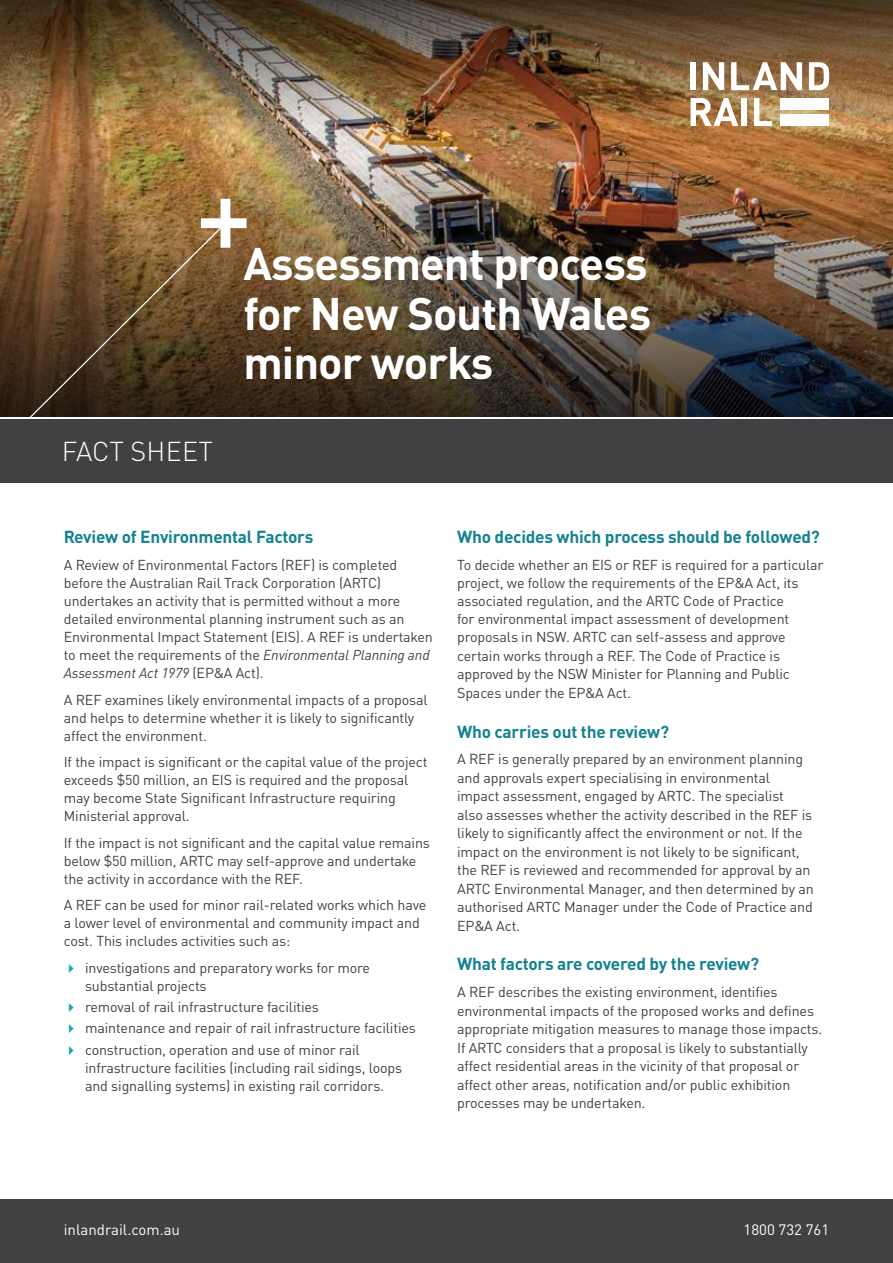
<style>
.page{position:relative;width:893px;height:1263px;background:#fff}
.page>*{position:absolute;margin:0;border:0;box-sizing:border-box;transform-origin:0 0}
.t1{font:700 45px/49.5px "DINOT";letter-spacing:-.02em;color:#fff;text-align:justify}
.t2{font:300 27px "DINOT";letter-spacing:.01em;color:#fff}
.t3{font:700 17.25px "DINOT";letter-spacing:-.015em;color:#15828f}
.t4{font:15px "DINOT";color:#fff}
.t5{font:14.25px/18px "DINOT";letter-spacing:-.01em;color:#414042}
.s1{font-style:italic}
</style>
<div class="page">
<img style="left:0;top:125px;width:893px;height:38px">
<img style="left:0;top:163px;width:893px;height:253px">
<img style="left:0;top:0;width:893px;height:125px">
<div style="left:691px;top:62px;width:5px;height:28px;background:#fff"></div>
<svg style="left:703px;top:62px;width:21px;height:28px"></svg>
<svg style="left:731px;top:62px;width:71px;height:28px"></svg>
<svg style="left:809px;top:62px;width:20px;height:28px"></svg>
<svg style="left:691px;top:98px;width:47px;height:28px"></svg>
<div style="left:742px;top:98px;width:5px;height:28px;background:#fff"></div>
<svg style="left:754px;top:98px;width:18px;height:28px"></svg>
<div style="left:781px;top:98px;width:48px;height:11px;background:#fff"></div>
<div style="left:781px;top:115px;width:48px;height:11px;background:#fff"></div>
<svg style="left:18px;top:199px;width:229px;height:218px;background:#624729"></svg>
<div style="left:0;top:419px;width:893px;height:64px;background:#414042"></div>
<div style="left:0;top:1199px;width:893px;height:64px;background:#414042"></div>
<h1 class="t2" style="left:62px;top:431px;width:153px">FACT SHEET</h1>
<p class="t1" style="left:243px;top:235px;width:409px">Assessment process for New South Wales minor works</p>
<h2 class="t3" style="left:64px;top:524px;width:251px">Review of Environmental Factors</h2>
<p class="t5" style="left:64px;top:555px;width:371px">A Review of Environmental Factors (REF) is completed before the Australian Rail Track Corporation (ARTC) undertakes an activity that is permitted without a more detailed environmental planning instrument such as an Environmental Impact Statement (EIS). A REF is undertaken to meet the requirements of the <span class="s1">Environmental Planning and Assessment Act 1979</span> (EP&amp;A Act).</p>
<p class="t5" style="left:64px;top:689px;width:365px">A REF examines likely environmental impacts of a proposal and helps to determine whether it is likely to significantly affect the environment.</p>
<p class="t5" style="left:64px;top:752px;width:365px">If the impact is significant or the capital value of the project exceeds $50 million, an EIS is required and the proposal may become State Significant Infrastructure requiring Ministerial approval.</p>
<p class="t5" style="left:64px;top:832px;width:368px">If the impact is not significant and the capital value remains below $50 million, ARTC may self-approve and undertake the activity in accordance with the REF.</p>
<p class="t5" style="left:64px;top:895px;width:364px">A REF can be used for minor rail-related works which have a lower level of environmental and community impact and cost. This includes activities such as:</p>
<p class="t5" style="left:85px;top:957px;width:287px">investigations and preparatory works for more substantial projects</p>
<p class="t5" style="left:85px;top:996px;width:235px">removal of rail infrastructure facilities</p>
<p class="t5" style="left:85px;top:1018px;width:332px">maintenance and repair of rail infrastructure facilities</p>
<p class="t5" style="left:85px;top:1039px;width:319px">construction, operation and use of minor rail infrastructure facilities (including rail sidings, loops and signalling systems) in existing rail corridors.</p>
<h2 class="t3" style="left:457px;top:524px;width:364px">Who decides which process should be followed?</h2>
<p class="t5" style="left:457px;top:554px;width:368px">To decide whether an EIS or REF is required for a particular project, we follow the requirements of the EP&amp;A Act, its associated regulation, and the ARTC Code of Practice<br>for environmental impact assessment of development proposals in NSW. ARTC can self-assess and approve certain works through a REF. The Code of Practice is approved by the NSW Minister for Planning and Public Spaces under the EP&amp;A Act.</p>
<h2 class="t3" style="left:457px;top:718px;width:213px">Who carries out the review?</h2>
<p class="t5" style="left:457px;top:749px;width:358px;line-height:18.5px">A REF is generally prepared by an environment planning and approvals expert specialising in environmental impact assessment, engaged by ARTC. The specialist<br>also assesses whether the activity described in the REF is likely to significantly affect the environment or not. If the impact on the environment is not likely to be significant, the REF is reviewed and recommended for approval by an ARTC Environmental Manager, and then determined by an authorised ARTC Manager under the Code of Practice and EP&amp;A Act.</p>
<h2 class="t3" style="left:457px;top:950px;width:303px">What factors are covered by the review?</h2>
<p class="t5" style="left:457px;top:982px;width:367px;line-height:18.5px">A REF describes the existing environment, identifies environmental impacts of the proposed works and defines appropriate mitigation measures to manage those impacts.<br>If ARTC considers that a proposal is likely to substantially affect residential areas in the vicinity of that proposal or affect other areas, notification and/or public exhibition processes may be undertaken.</p>
<p class="t4" style="left:64px;top:1218px;width:118px">inlandrail.com.au</p>
<p class="t4" style="left:743px;top:1218px;width:87px">1800 732 761</p>
</div>
